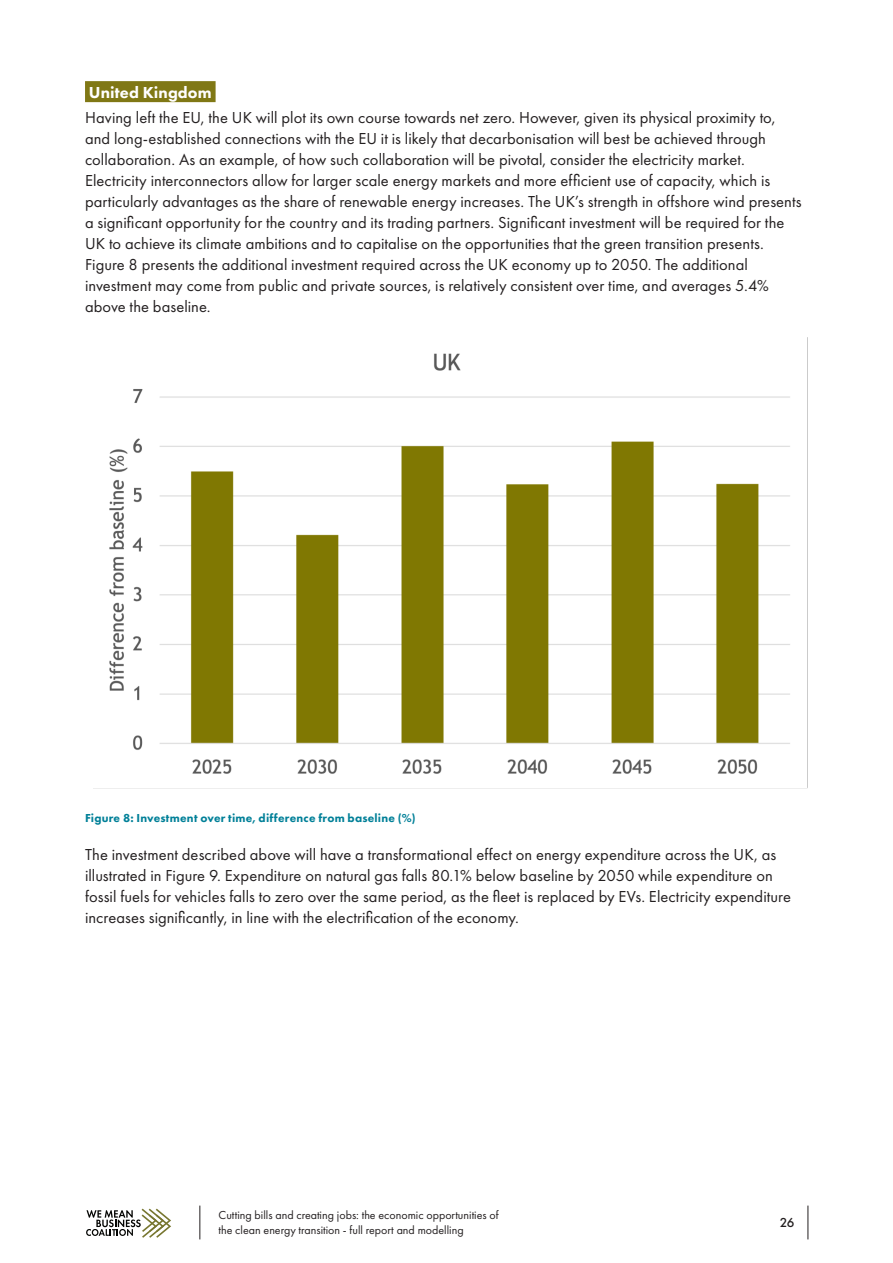
<style>
.page{position:relative;width:893px;height:1263px;background:#fff}
.page>*{position:absolute;margin:0;border:0;box-sizing:border-box;transform-origin:0 0}
.t1{font:16.5px/21px "Futura PT";letter-spacing:.005em;color:#231f20}
.t2{font:800 16.5px "Futura PT";letter-spacing:.005em;color:#fff}
.t3{font:500 13.5px "Futura PT";color:#231f20}
.t4{font:12px/15px "Futura PT";color:#231f20}
.t5{font:800 12px "Futura PT";letter-spacing:.02em;color:#008098}
</style>
<div class="page">
<svg style="left:86px;top:1208px;width:85px;height:30px"></svg>
<hr style="left:200px;top:1205px;width:1px;height:34px;background:#231f20">
<hr style="left:808px;top:1205px;width:1px;height:34px;background:#231f20">
<div style="left:85px;top:81px;width:131px;height:21px;background:#807815"></div>
<img style="left:94px;top:337px;width:714px;height:452px">
<p class="t2" style="left:89px;top:82px;width:124px">United Kingdom</p>
<p class="t1" style="left:85px;top:107px;width:718px">Having left the EU, the UK will plot its own course towards net zero. However, given its physical proximity to, and long-established connections with the EU it is likely that decarbonisation will best be achieved through collaboration. As an example, of how such collaboration will be pivotal, consider the electricity market.<br>Electricity interconnectors allow for larger scale energy markets and more efficient use of capacity, which is particularly advantages as the share of renewable energy increases. The UK’s strength in offshore wind presents a significant opportunity for the country and its trading partners. Significant investment will be required for the UK to achieve its climate ambitions and to capitalise on the opportunities that the green transition presents.<br>Figure 8 presents the additional investment required across the UK economy up to 2050. The additional investment may come from public and private sources, is relatively consistent over time, and averages 5.4% above the baseline.</p>
<p class="t5" style="left:85px;top:811px;width:332px">Figure 8: Investment over time, difference from baseline (%)</p>
<p class="t1" style="left:85px;top:844px;width:707px">The investment described above will have a transformational effect on energy expenditure across the UK, as illustrated in Figure 9. Expenditure on natural gas falls 80.1% below baseline by 2050 while expenditure on fossil fuels for vehicles falls to zero over the same period, as the fleet is replaced by EVs. Electricity expenditure increases significantly, in line with the electrification of the economy.</p>
<p class="t4" style="left:219px;top:1207px;width:282px">Cutting bills and creating jobs: the economic opportunities of the clean energy transition - full report and modelling</p>
<p class="t3" style="left:780px;top:1214px;width:16px">26</p>
</div>
